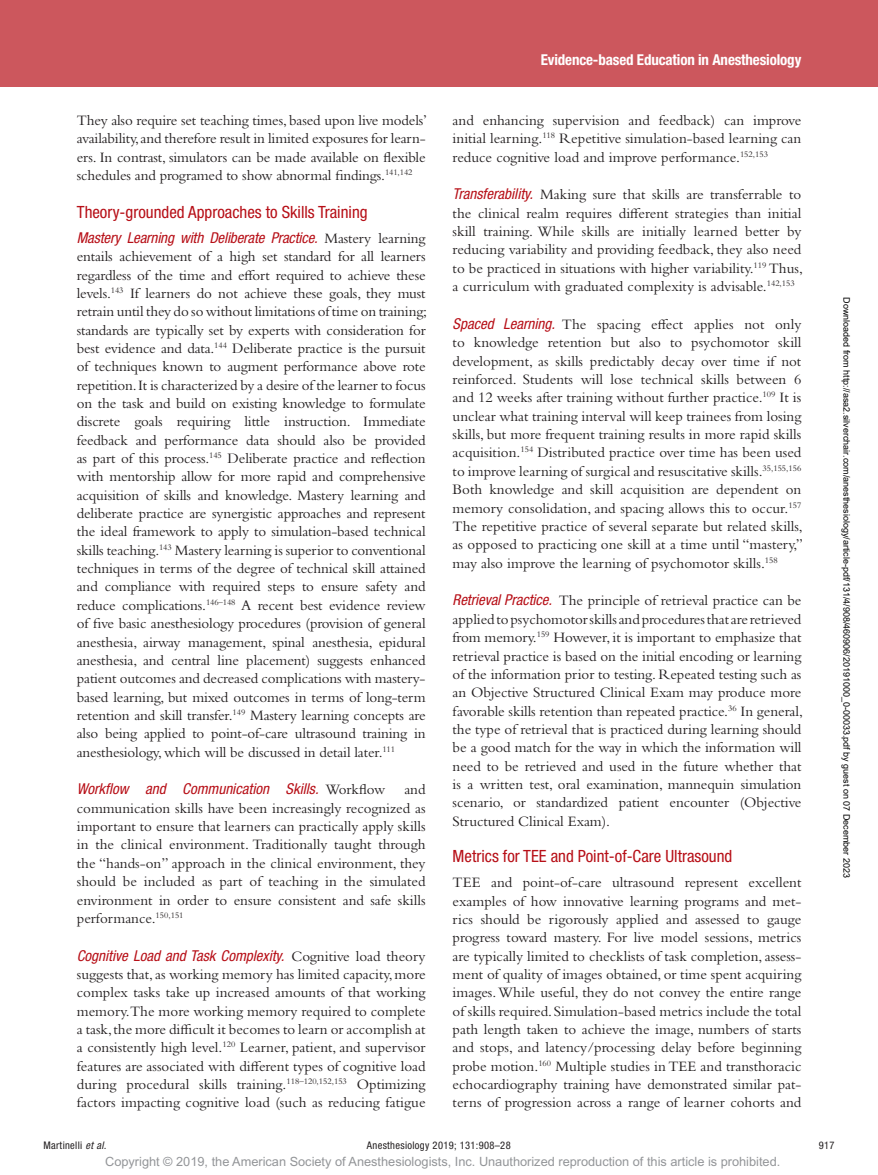
<style>
.page{position:relative;width:878px;height:1175px;background:#fff}
.page>*{position:absolute;margin:0;border:0;box-sizing:border-box;transform-origin:0 0}
.t1{font:condensed 16.8px "Helvetica Neue LT Std";color:#b70f17}
.t2{font:15px/18.3px "Bembo Std";color:#231f20;text-align:justify}
.t3{font:italic condensed 15px "Helvetica Neue LT Std";color:#b70f17}
.t4{font:700 condensed 15px "Helvetica Neue LT Std";letter-spacing:-.01em;color:#fff}
.t5{font:12.75px "Arial MT Std";color:#939598}
.t6{font:condensed 10.5px "Helvetica Neue LT Std";letter-spacing:.03em;color:#231f20}
.t7{font:9px "Arial";color:#000}
.s1{font-family:"Bembo Std";font-style:normal;font-stretch:normal;color:#231f20}
.s2{font-family:"Helvetica Neue LT Std";font-style:italic;font-stretch:condensed;color:#b70f17}
.s3{font-style:italic}
</style>
<div class="page">
<div style="left:0;top:0;width:878px;height:86px;background:#cc575d"></div>
<p class="t2" style="left:77px;top:111px;width:352px">They also require set teaching times, based upon live models’ availability, and therefore result in limited exposures for learn&shy;ers. In contrast, simulators can be made available on flexible schedules and programed to show abnormal findings.<sup>141,142</sup></p>
<p class="t1" style="left:77px;top:202px;width:292px">Theory-grounded Approaches to Skills Training</p>
<p class="t3" style="left:77px;top:229px;width:350px">Mastery Learning with Deliberate Practice. <span class="s1">Mastery learning</span></p>
<p class="t2" style="left:77px;top:247px;width:352px">entails achievement of a high set standard for all learners regardless of the time and effort required to achieve these levels.<sup>143</sup> If learners do not achieve these goals, they must retrain until they do so without limitations of time on training; standards are typically set by experts with consideration for best evidence and data.<sup>144</sup> Deliberate practice is the pursuit of techniques known to augment performance above rote repetition. It is characterized by a desire of the learner to focus on the task and build on existing knowledge to formulate discrete goals requiring little instruction. Immediate feedback and performance data should also be provided as part of this process.<sup>145</sup> Deliberate practice and reflection with mentorship allow for more rapid and comprehensive acquisition of skills and knowledge. Mastery learning and deliberate practice are synergistic approaches and represent the ideal framework to apply to simulation-based technical skills teaching.<sup>143</sup> Mastery learning is superior to conventional techniques in terms of the degree of technical skill attained and compliance with required steps to ensure safety and reduce complications.<sup>146–148</sup> A recent best evidence review of five basic anesthesiology procedures (provision of general anesthesia, airway management, spinal anesthesia, epidural anesthesia, and central line placement) suggests enhanced patient outcomes and decreased complications with mastery&shy;based learning, but mixed outcomes in terms of long-term retention and skill transfer.<sup>149</sup> Mastery learning concepts are also being applied to point-of-care ultrasound training in anesthesiology, which will be discussed in detail later.<sup>111</sup></p>
<p class="t3" style="left:77px;top:780px;width:310px">Workflow and Communication Skills. <span class="s1">Workflow</span></p>
<p class="t2" style="left:77px;top:780px;width:350px;text-indent:327px">and communication skills have been increasingly recognized as important to ensure that learners can practically apply skills in the clinical environment. Traditionally taught through the “hands-on” approach in the clinical environment, they should be included as part of teaching in the simulated environment in order to ensure consistent and safe skills performance.<sup>150,151</sup></p>
<p class="t3" style="left:77px;top:946px;width:350px">Cognitive Load and Task Complexity. <span class="s1">Cognitive load theory</span></p>
<p class="t2" style="left:77px;top:964px;width:350px">suggests that, as working memory has limited capacity, more complex tasks take up increased amounts of that working memory.The more working memory required to complete a task, the more difficult it becomes to learn or accomplish at a consistently high level.<sup>120</sup> Learner, patient, and supervisor features are associated with different types of cognitive load during procedural skills training.<sup>118–120,152,153</sup> Optimizing factors impacting cognitive load (such as reducing fatigue</p>
<p class="t4" style="left:541px;top:51px;width:262px">Evidence-based Education in Anesthesiology</p>
<p class="t2" style="left:452px;top:111px;width:350px">and enhancing supervision and feedback) can improve initial learning.<sup>118</sup> Repetitive simulation-based learning can reduce cognitive load and improve performance.<sup>152,153</sup></p>
<p class="t2" style="left:452px;top:185px;width:352px"><span class="s2">Transferability.</span> Making sure that skills are transferrable to the clinical realm requires different strategies than initial skill training. While skills are initially learned better by reducing variability and providing feedback, they also need to be practiced in situations with higher variability.<sup>119</sup> Thus, a curriculum with graduated complexity is advisable.<sup>142,153</sup></p>
<p class="t2" style="left:452px;top:315px;width:352px"><span class="s2">Spaced Learning.</span> The spacing effect applies not only to knowledge retention but also to psychomotor skill development, as skills predictably decay over time if not reinforced. Students will lose technical skills between 6 and 12 weeks after training without further practice.<sup>109</sup> It is unclear what training interval will keep trainees from losing skills, but more frequent training results in more rapid skills acquisition.<sup>154</sup> Distributed practice over time has been used to improve learning of surgical and resuscitative skills.<sup>35,155,156<br></sup>Both knowledge and skill acquisition are dependent on memory consolidation, and spacing allows this to occur.<sup>157<br></sup>The repetitive practice of several separate but related skills, as opposed to practicing one skill at a time until “mastery,” may also improve the learning of psychomotor skills.<sup>158</sup></p>
<p class="t2" style="left:452px;top:591px;width:352px"><span class="s2">Retrieval Practice.</span> The principle of retrieval practice can be applied to psychomotor skills and procedures that are retrieved from memory.<sup>159</sup> However, it is important to emphasize that retrieval practice is based on the initial encoding or learning of the information prior to testing. Repeated testing such as an Objective Structured Clinical Exam may produce more favorable skills retention than repeated practice.<sup>36</sup> In general, the type of retrieval that is practiced during learning should be a good match for the way in which the information will need to be retrieved and used in the future whether that is a written test, oral examination, mannequin simulation scenario, or standardized patient encounter (Objective Structured Clinical Exam).</p>
<p class="t1" style="left:452px;top:846px;width:281px">Metrics for TEE and Point-of-Care Ultrasound</p>
<p class="t2" style="left:452px;top:873px;width:350px">TEE and point-of-care ultrasound represent excellent examples of how innovative learning programs and met&shy;rics should be rigorously applied and assessed to gauge progress toward mastery. For live model sessions, metrics are typically limited to checklists of task completion, assess&shy;ment of quality of images obtained, or time spent acquiring images. While useful, they do not convey the entire range of skills required. Simulation-based metrics include the total path length taken to achieve the image, numbers of starts and stops, and latency/processing delay before beginning probe motion.<sup>160</sup> Multiple studies in TEE and transthoracic echocardiography training have demonstrated similar pat&shy;terns of progression across a range of learner cohorts and</p>
<p class="t7" style="left:850px;top:297px;width:582px;rotate:90deg">Downloaded from http://asa2.silverchair.com/anesthesiology/article-pdf/131/4/908/460906/20191000_0-00033.pdf by guest on 07 December 2023</p>
<p class="t6" style="left:44px;top:1139px;width:64px">Martinelli <span class="s3">et al.</span></p>
<p class="t6" style="left:367px;top:1139px;width:145px">Anesthesiology 2019; 131:908–28</p>
<p class="t6" style="left:818px;top:1139px;width:17px">917</p>
<p class="t5" style="left:105px;top:1154px;width:676px">Copyright © 2019, the American Society of Anesthesiologists, Inc. Unauthorized reproduction of this article is prohibited.</p>
</div>
